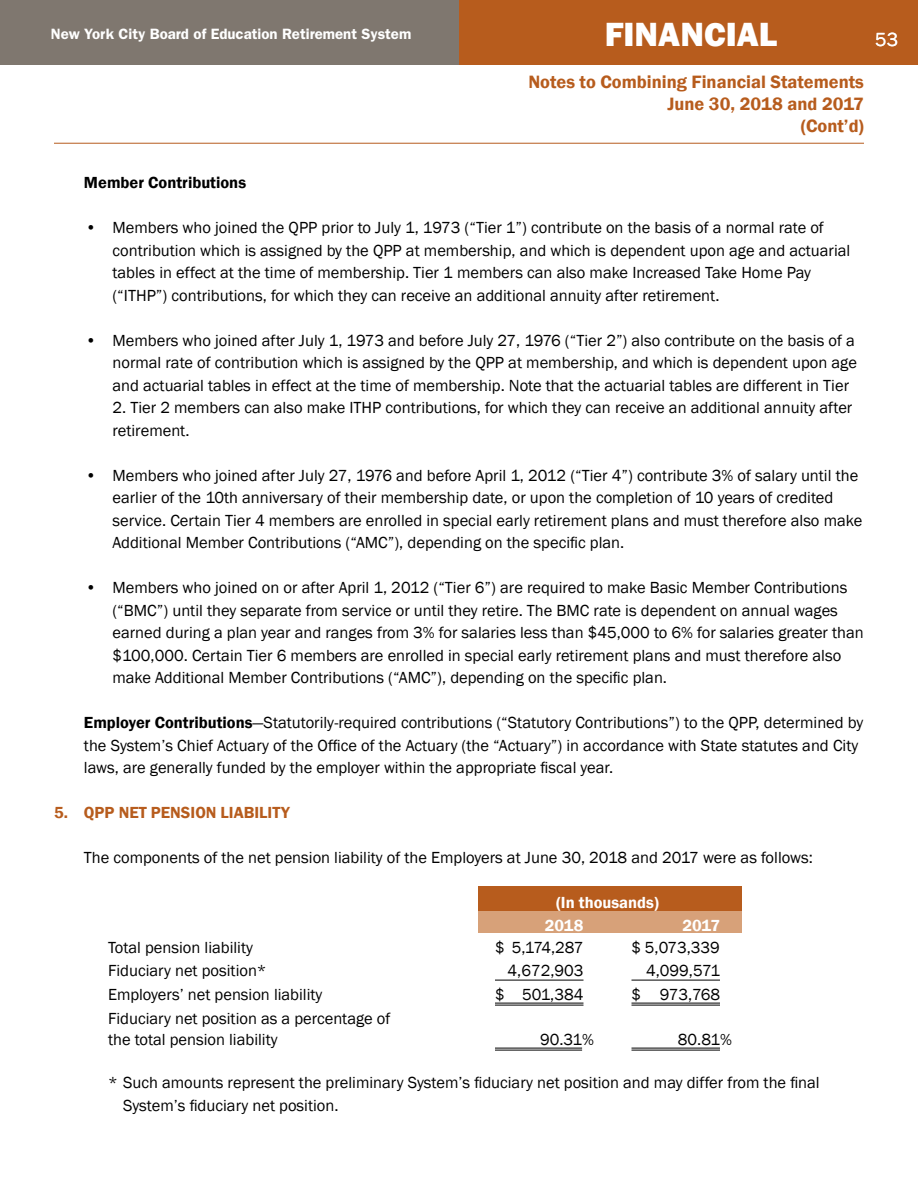
<style>
.page{position:relative;width:918px;height:1188px;background:#fff}
.page>*{position:absolute;margin:0;border:0;box-sizing:border-box;transform-origin:0 0}
.t1{font:800 34.5px "Franklin Gothic";color:#fff}
.t2{font:19.5px "Franklin Gothic";color:#fff}
.t3{font:600 18.3px/22px "Franklin Gothic";color:#b75c1d;text-align:right}
.t4{font:16.5px/22.5px "Franklin Gothic";color:#000}
.t5{font:600 16.5px "Franklin Gothic";color:#b75c1d}
.t6{font:600 16.5px/22.5px "Franklin Gothic";color:#fff}
.t7{font:600 16.5px "Franklin Gothic";color:#000}
.t8{font:600 15px "ITC Franklin Gothic Std";color:#fff}
.s1{font-weight:600}
</style>
<div class="page">
<div style="left:0;top:0;width:467px;height:65px;background:#7f776f"></div>
<div style="left:459px;top:0;width:459px;height:65px;background:#b75c1d"></div>
<div style="left:479px;top:911px;width:263px;height:22px;background:#d7a179"></div>
<div style="left:479px;top:886px;width:263px;height:25px;background:#b75c1d"></div>
<hr style="left:54px;top:143px;width:810px;height:1px;background:#b75c1d">
<hr style="left:495px;top:980px;width:89px;height:1px;background:#000">
<hr style="left:632px;top:980px;width:88px;height:1px;background:#000">
<hr style="left:495px;top:1003px;width:89px;height:1px;background:#000">
<hr style="left:495px;top:1005px;width:89px;height:1px;background:#000">
<hr style="left:632px;top:1003px;width:88px;height:1px;background:#000">
<hr style="left:632px;top:1005px;width:88px;height:1px;background:#000">
<hr style="left:495px;top:1048px;width:87px;height:1px;background:#000">
<hr style="left:495px;top:1050px;width:87px;height:1px;background:#000">
<hr style="left:632px;top:1048px;width:88px;height:1px;background:#000">
<hr style="left:632px;top:1050px;width:88px;height:1px;background:#000">
<p class="t8" style="left:51px;top:25px;width:362px">New York City Board of Education Retirement System</p>
<h1 class="t1" style="left:605px;top:13px;width:174px">FINANCIAL</h1>
<p class="t3" style="left:528px;top:71px;width:337px">Notes to Combining Financial Statements<br>June 30, 2018 and 2017<br>(Cont’d)</p>
<p class="t2" style="left:875px;top:27px;width:24px">53</p>
<p class="t7" style="left:84px;top:172px;width:164px">Member Contributions</p>
<p class="t4" style="left:112px;top:217px;width:739px;text-indent:-27px">• Members who joined the QPP prior to July 1, 1973 (“Tier 1”) contribute on the basis of a normal rate of contribution which is assigned by the QPP at membership, and which is dependent upon age and actuarial tables in effect at the time of membership. Tier 1 members can also make Increased Take Home Pay (“ITHP”) contributions, for which they can receive an additional annuity after retirement.</p>
<p class="t4" style="left:112px;top:329px;width:746px;text-indent:-27px">• Members who joined after July 1, 1973 and before July 27, 1976 (“Tier 2”) also contribute on the basis of a normal rate of contribution which is assigned by the QPP at membership, and which is dependent upon age and actuarial tables in effect at the time of membership. Note that the actuarial tables are different in Tier</p>
<p class="t4" style="left:112px;top:397px;width:741px">2. Tier 2 members can also make ITHP contributions, for which they can receive an additional annuity after retirement.</p>
<p class="t4" style="left:112px;top:464px;width:751px;text-indent:-27px">• Members who joined after July 27, 1976 and before April 1, 2012 (“Tier 4”) contribute 3% of salary until the earlier of the 10th anniversary of their membership date, or upon the completion of 10 years of credited service. Certain Tier 4 members are enrolled in special early retirement plans and must therefore also make Additional Member Contributions (“AMC”), depending on the specific plan.</p>
<p class="t4" style="left:112px;top:577px;width:753px;text-indent:-27px">• Members who joined on or after April 1, 2012 (“Tier 6”) are required to make Basic Member Contributions (“BMC”) until they separate from service or until they retire. The BMC rate is dependent on annual wages earned during a plan year and ranges from 3% for salaries less than $45,000 to 6% for salaries greater than $100,000. Certain Tier 6 members are enrolled in special early retirement plans and must therefore also make Additional Member Contributions (“AMC”), depending on the specific plan.</p>
<p class="t4" style="left:84px;top:712px;width:781px"><span class="s1">Employer Contributions</span>—Statutorily-required contributions (“Statutory Contributions”) to the QPP, determined by the System’s Chief Actuary of the Office of the Actuary (the “Actuary”) in accordance with State statutes and City laws, are generally funded by the employer within the appropriate fiscal year.</p>
<p class="t5" style="left:54px;top:802px;width:237px">5. QPP NET PENSION LIABILITY</p>
<p class="t4" style="left:84px;top:847px;width:730px">The components of the net pension liability of the Employers at June 30, 2018 and 2017 were as follows:</p>
<p class="t6" style="left:545px;top:892px;width:116px;text-indent:11px">(In thousands)<br>2018</p>
<p class="t6" style="left:682px;top:914px;width:39px">2017</p>
<p class="t4" style="left:108px;top:937px;width:147px">Total pension liability</p>
<p class="t4" style="left:495px;top:937px;width:90px">$ 5,174,287</p>
<p class="t4" style="left:632px;top:937px;width:90px">$ 5,073,339</p>
<p class="t4" style="left:108px;top:959px;width:160px">Fiduciary net position*</p>
<p class="t4" style="left:508px;top:959px;width:77px">4,672,903</p>
<p class="t4" style="left:646px;top:959px;width:75px">4,099,571</p>
<p class="t4" style="left:108px;top:983px;width:216px">Employers’ net pension liability</p>
<p class="t4" style="left:495px;top:983px;width:90px">$ 501,384</p>
<p class="t4" style="left:632px;top:983px;width:90px">$ 973,768</p>
<p class="t4" style="left:108px;top:1008px;width:284px;line-height:21px">Fiduciary net position as a percentage of the total pension liability</p>
<p class="t4" style="left:540px;top:1028px;width:55px">90.31%</p>
<p class="t4" style="left:678px;top:1028px;width:56px">80.81%</p>
<p class="t4" style="left:123px;top:1072px;width:698px;text-indent:-15px">* Such amounts represent the preliminary System’s fiduciary net position and may differ from the final<br>System’s fiduciary net position.</p>
</div>
